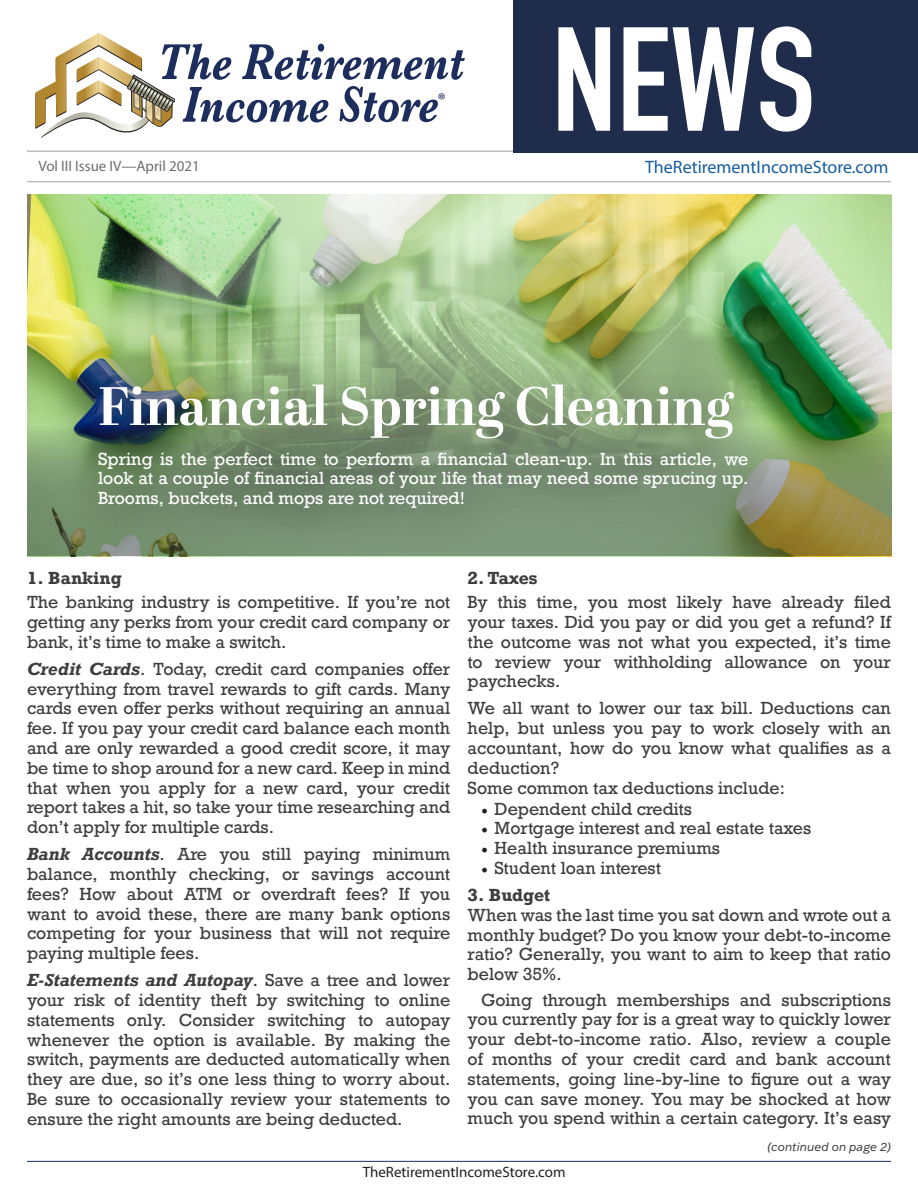
<style>
.page{position:relative;width:918px;height:1188px;background:#fff}
.page>*{position:absolute;margin:0;border:0;box-sizing:border-box;transform-origin:0 0}
.t1{font:700 145.35px "DIN Condensed";color:#fff}
.t2{font:700 54px "Abril Display";color:#fff}
.t3{font:18.6px "Myriad Pro";color:#1d2d5d}
.t4{font:18px "Myriad Variable Concept";color:#175d9e}
.t5{font:16.5px/19.8px "Rockwell Nova";color:#3e3e3f;text-align:justify}
.t6{font:16.5px/19.8px "Rockwell Nova";color:#fff;text-align:justify}
.t7{font:700 16.5px "Rockwell Nova";color:#3e3e3f}
.t8{font:15px "Myriad Variable Concept";color:#231f20}
.t9{font:15px "Myriad Variable Concept";color:#312f30}
.t10{font:italic 12px "Franklin Gothic ATF";color:#3e3e3f}
.s1{font-weight:700;font-style:italic}
.s2{font-family:"Minion Pro";font-size:18px;color:#231f20}
</style>
<div class="page">
<img style="left:27px;top:195px;width:864px;height:160px">
<svg style="left:27px;top:355px;width:864px;height:201px;background:#79955b"></svg>
<hr style="left:27px;top:1161px;width:864px;height:1px;background:#1d2d5d">
<svg style="left:35px;top:33px;width:430px;height:105px"></svg>
<hr style="left:27px;top:151px;width:864px;height:1px;background:#bbbcbe">
<hr style="left:27px;top:181px;width:864px;height:1px;background:#bbbcbe">
<div style="left:513px;top:0;width:405px;height:152px;background:#1f2c4c"></div>
<div style="left:66px;top:352px;width:732px;height:208px;background:#231f20;opacity:.75"></div>
<p class="t3" style="left:438px;top:89px;width:9px">®</p>
<p class="t1" style="left:552px;top:-18px;width:265px">NEWS</p>
<p class="t9" style="left:38px;top:157px;width:163px">Vol III Issue IV—April 2021</p>
<p class="t4" style="left:645px;top:157px;width:245px">TheRetirementIncomeStore.com</p>
<p class="t2" style="left:98px;top:369px;width:636px">Financial Spring Cleaning</p>
<p class="t6" style="left:98px;top:449px;width:652px">Spring is the perfect time to perform a financial clean-up. In this article, we look at a couple of financial areas of your life that may need some sprucing up.<br>Brooms, buckets, and mops are not required!</p>
<p class="t7" style="left:27px;top:567px;width:96px">1. Banking</p>
<p class="t5" style="left:27px;top:593px;width:425px">The banking industry is competitive. If you’re not getting any perks from your credit card company or bank, it’s time to make a switch.</p>
<p class="t5" style="left:27px;top:659px;width:425px"><span class="s1">Credit Cards</span>. Today, credit card companies offer everything from travel rewards to gift cards. Many cards even offer perks without requiring an annual fee. If you pay your credit card balance each month and are only rewarded a good credit score, it may be time to shop around for a new card. Keep in mind that when you apply for a new card, your credit report takes a hit, so take your time researching and don’t apply for multiple cards.</p>
<p class="t5" style="left:27px;top:845px;width:425px"><span class="s1">Bank Accounts</span>. Are you still paying minimum balance, monthly checking, or savings account fees? How about ATM or overdraft fees? If you want to avoid these, there are many bank options competing for your business that will not require paying multiple fees.</p>
<p class="t5" style="left:27px;top:971px;width:425px"><span class="s1">E-Statements and Autopay</span>. Save a tree and lower your risk of identity theft by switching to online statements only. Consider switching to autopay whenever the option is available. By making the switch, payments are deducted automatically when they are due, so it’s one less thing to worry about.<br>Be sure to occasionally review your statements to ensure the right amounts are being deducted.</p>
<p class="t7" style="left:468px;top:567px;width:71px">2. Taxes</p>
<p class="t5" style="left:468px;top:593px;width:425px">By this time, you most likely have already filed your taxes. Did you pay or did you get a refund? If the outcome was not what you expected, it’s time to review your withholding allowance on your paychecks.</p>
<p class="t5" style="left:468px;top:699px;width:425px">We all want to lower our tax bill. Deductions can help, but unless you pay to work closely with an accountant, how do you know what qualifies as a deduction?</p>
<p class="t5" style="left:468px;top:778px;width:319px">Some common tax deductions include:</p>
<p class="t5" style="left:481px;top:799px;width:213px"><span class="s2">•</span> Dependent child credits</p>
<p class="t5" style="left:481px;top:819px;width:332px"><span class="s2">•</span> Mortgage interest and real estate taxes</p>
<p class="t5" style="left:481px;top:839px;width:241px"><span class="s2">•</span> Health insurance premiums</p>
<p class="t5" style="left:481px;top:858px;width:181px"><span class="s2">•</span> Student loan interest</p>
<p class="t7" style="left:468px;top:884px;width:84px">3. Budget</p>
<p class="t5" style="left:468px;top:905px;width:425px">When was the last time you sat down and wrote out a monthly budget? Do you know your debt-to-income ratio? Generally, you want to aim to keep that ratio below 35%.</p>
<p class="t5" style="left:468px;top:990px;width:425px;text-indent:14px">Going through memberships and subscriptions you currently pay for is a great way to quickly lower your debt-to-income ratio. Also, review a couple of months of your credit card and bank account statements, going line-by-line to figure out a way you can save money. You may be shocked at how much you spend within a certain category. It’s easy</p>
<p class="t10" style="left:768px;top:1139px;width:125px">(continued on page 2)</p>
<p class="t8" style="left:363px;top:1163px;width:204px">TheRetirementIncomeStore.com</p>
</div>
